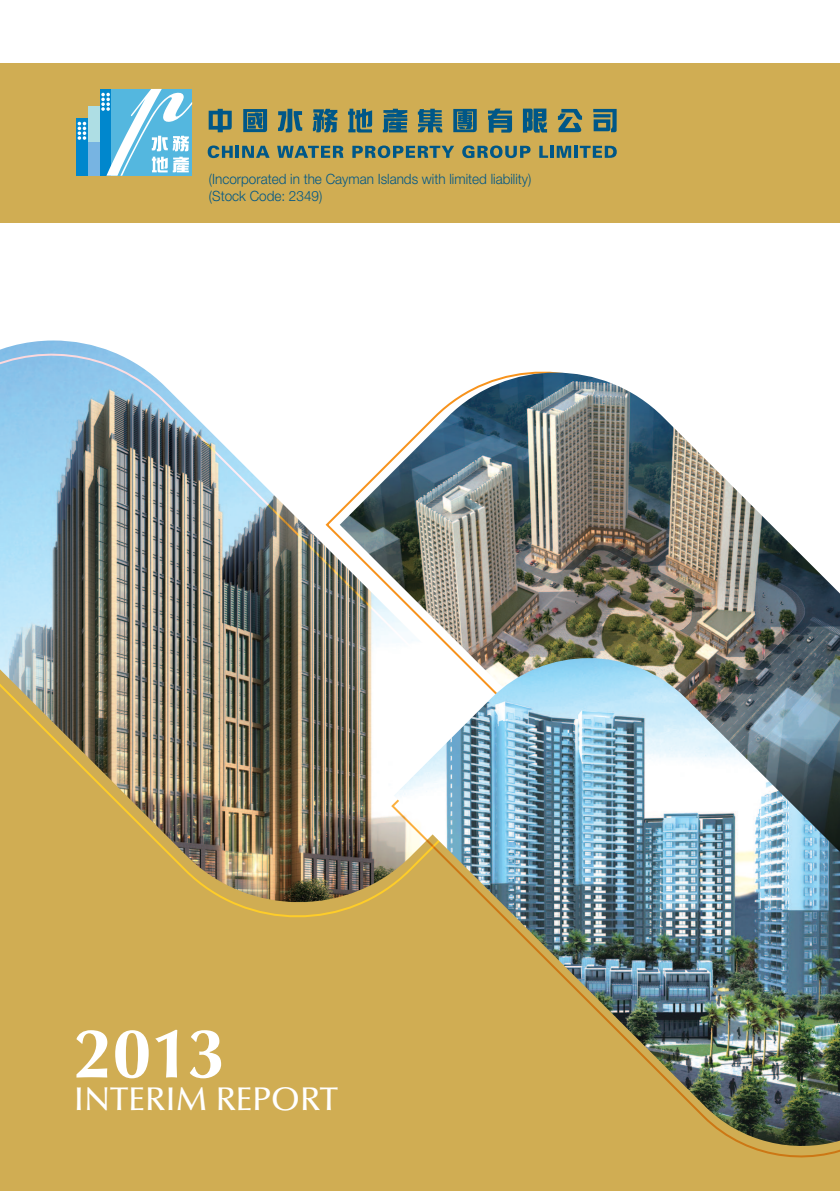
<style>
.page{position:relative;width:840px;height:1191px;background:#fff}
.page>*{position:absolute;margin:0;border:0;box-sizing:border-box;transform-origin:0 0}
.t1{font:700 70px "Optima LT Std";color:#fff}
.t2{font:500 33px "Optima LT Std";color:#fff}
.t3{font:300 14.2px/17px "Helvetica Neue LT Std";color:#005787;scale:.95 1}
</style>
<div class="page">
<div style="left:0;top:64px;width:839px;height:159px;background:#d0ad53"></div>
<div style="left:1px;top:917px;width:838px;height:274px;background:#d0ad53"></div>
<img style="left:1px;top:340px;width:116px;height:14px">
<img style="left:1px;top:354px;width:323px;height:563px">
<img style="left:324px;top:371px;width:228px;height:555px">
<img style="left:339px;top:372px;width:500px;height:522px">
<img style="left:393px;top:658px;width:446px;height:495px">
<hr style="left:0;top:0;width:1px;height:1191px;background:#d0ad53">
<svg style="left:208px;top:109px;width:23px;height:23px"></svg>
<svg style="left:243px;top:109px;width:24px;height:23px"></svg>
<svg style="left:278px;top:109px;width:24px;height:23px"></svg>
<svg style="left:313px;top:109px;width:24px;height:23px"></svg>
<svg style="left:348px;top:109px;width:24px;height:23px"></svg>
<svg style="left:382px;top:109px;width:25px;height:23px"></svg>
<svg style="left:417px;top:109px;width:25px;height:23px"></svg>
<svg style="left:453px;top:109px;width:23px;height:23px"></svg>
<svg style="left:488px;top:109px;width:23px;height:24px"></svg>
<svg style="left:522px;top:109px;width:24px;height:24px"></svg>
<svg style="left:557px;top:109px;width:24px;height:23px"></svg>
<svg style="left:593px;top:109px;width:23px;height:23px"></svg>
<svg style="left:207px;top:145px;width:62px;height:13px"></svg>
<svg style="left:277px;top:146px;width:66px;height:12px"></svg>
<svg style="left:352px;top:145px;width:102px;height:13px"></svg>
<svg style="left:462px;top:145px;width:68px;height:13px"></svg>
<svg style="left:539px;top:146px;width:77px;height:12px"></svg>
<div style="left:76px;top:118px;width:26px;height:58px;background:#0087cd"></div>
<div style="left:100px;top:89px;width:12px;height:87px;background:#0087cd"></div>
<div style="left:88px;top:106px;width:12px;height:70px;background:#aedee4"></div>
<div style="left:88px;top:142px;width:12px;height:34px;background:#77b4e2"></div>
<svg style="left:78px;top:122px;width:8px;height:18px"></svg>
<svg style="left:101px;top:89px;width:91px;height:87px;background:#7dc7e6"></svg>
<p class="t3" style="left:209px;top:170px;width:341px">(Incorporated in the Cayman Islands with limited liability) (Stock Code: 2349)</p>
<h1 class="t1" style="left:73px;top:1012px;width:154px">2013</h1>
<h2 class="t2" style="left:73px;top:1080px;width:266px">INTERIM REPORT</h2>
</div>
